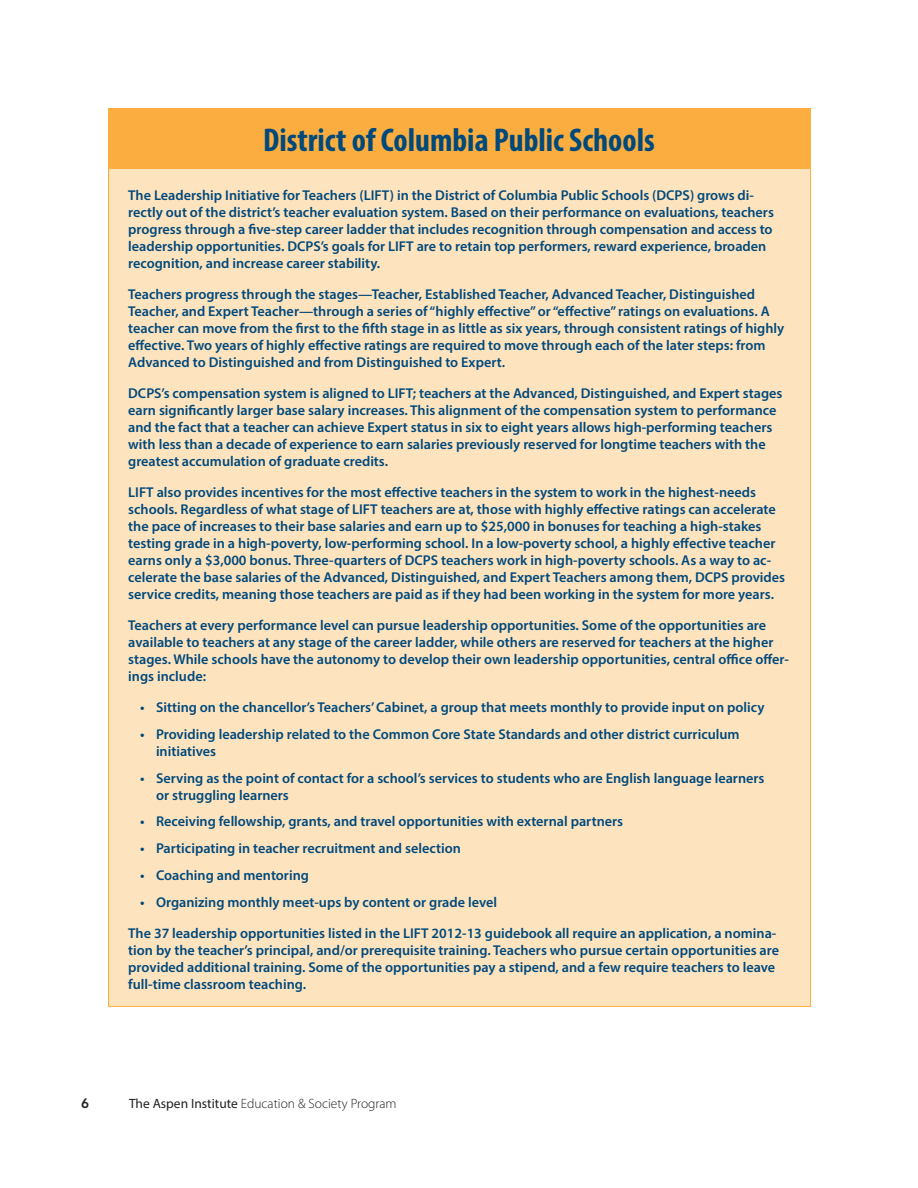
<style>
.page{position:relative;width:918px;height:1188px;background:#fff}
.page>*{position:absolute;margin:0;border:0;box-sizing:border-box;transform-origin:0 0}
.t1{font:700 condensed 33px "Myriad Pro";color:#00497b}
.Body_Copy{font:600 14.25px/17.1px "Myriad Pro";color:#00497b}
.t2{font:300 13.5px "Myriad Pro";color:#231f20}
.t3{font:800 13.5px "Avenir";color:#231f20}
.s1{font-weight:400}
</style>
<div class="page">
<div style="left:108px;top:108px;width:702px;height:897px;background:#fee3bf"></div>
<div style="left:108px;top:108px;width:702px;height:60px;background:#fbae3f"></div>
<p class="t1" style="left:263px;top:119px;width:393px">District of Columbia Public Schools</p>
<p class="Body_Copy" style="left:128px;top:186px;width:647px">The Leadership Initiative for Teachers (LIFT) in the District of Columbia Public Schools (DCPS) grows di&shy;rectly out of the district’s teacher evaluation system. Based on their performance on evaluations, teachers progress through a five-step career ladder that includes recognition through compensation and access to leadership opportunities. DCPS’s goals for LIFT are to retain top performers, reward experience, broaden recognition, and increase career stability.</p>
<p class="Body_Copy" style="left:128px;top:285px;width:658px">Teachers progress through the stages—Teacher, Established Teacher, Advanced Teacher, Distinguished Teacher, and Expert Teacher—through a series of “highly effective” or “effective” ratings on evaluations. A teacher can move from the first to the fifth stage in as little as six years, through consistent ratings of highly effective. Two years of highly effective ratings are required to move through each of the later steps: from Advanced to Distinguished and from Distinguished to Expert.</p>
<p class="Body_Copy" style="left:128px;top:384px;width:656px">DCPS’s compensation system is aligned to LIFT; teachers at the Advanced, Distinguished, and Expert stages earn significantly larger base salary increases. This alignment of the compensation system to performance and the fact that a teacher can achieve Expert status in six to eight years allows high-performing teachers with less than a decade of experience to earn salaries previously reserved for longtime teachers with the greatest accumulation of graduate credits.</p>
<p class="Body_Copy" style="left:128px;top:483px;width:658px">LIFT also provides incentives for the most effective teachers in the system to work in the highest-needs schools. Regardless of what stage of LIFT teachers are at, those with highly effective ratings can accelerate the pace of increases to their base salaries and earn up to $25,000 in bonuses for teaching a high-stakes testing grade in a high-poverty, low-performing school. In a low-poverty school, a highly effective teacher earns only a $3,000 bonus. Three-quarters of DCPS teachers work in high-poverty schools. As a way to ac&shy;celerate the base salaries of the Advanced, Distinguished, and Expert Teachers among them, DCPS provides service credits, meaning those teachers are paid as if they had been working in the system for more years.</p>
<p class="Body_Copy" style="left:128px;top:616px;width:662px">Teachers at every performance level can pursue leadership opportunities. Some of the opportunities are available to teachers at any stage of the career ladder, while others are reserved for teachers at the higher stages. While schools have the autonomy to develop their own leadership opportunities, central office offer&shy;ings include:</p>
<p class="Body_Copy" style="left:140px;top:698px;width:626px">• Sitting on the chancellor’s Teachers’ Cabinet, a group that meets monthly to provide input on policy</p>
<p class="Body_Copy" style="left:156px;top:725px;width:585px;text-indent:-16px">• Providing leadership related to the Common Core State Standards and other district curriculum initiatives</p>
<p class="Body_Copy" style="left:156px;top:769px;width:610px;text-indent:-16px">• Serving as the point of contact for a school’s services to students who are English language learners or struggling learners</p>
<p class="Body_Copy" style="left:140px;top:813px;width:484px">• Receiving fellowship, grants, and travel opportunities with external partners</p>
<p class="Body_Copy" style="left:140px;top:840px;width:322px">• Participating in teacher recruitment and selection</p>
<p class="Body_Copy" style="left:140px;top:866px;width:170px">• Coaching and mentoring</p>
<p class="Body_Copy" style="left:140px;top:893px;width:358px">• Organizing monthly meet-ups by content or grade level</p>
<p class="Body_Copy" style="left:128px;top:924px;width:652px">The 37 leadership opportunities listed in the LIFT 2012-13 guidebook all require an application, a nomina&shy;tion by the teacher’s principal, and/or prerequisite training. Teachers who pursue certain opportunities are provided additional training. Some of the opportunities pay a stipend, and a few require teachers to leave full-time classroom teaching.</p>
<p class="t3" style="left:81px;top:1095px;width:9px">6</p>
<p class="t2" style="left:129px;top:1095px;width:269px"><span class="s1">The Aspen Institute</span> Education &amp; Society Program</p>
</div>
